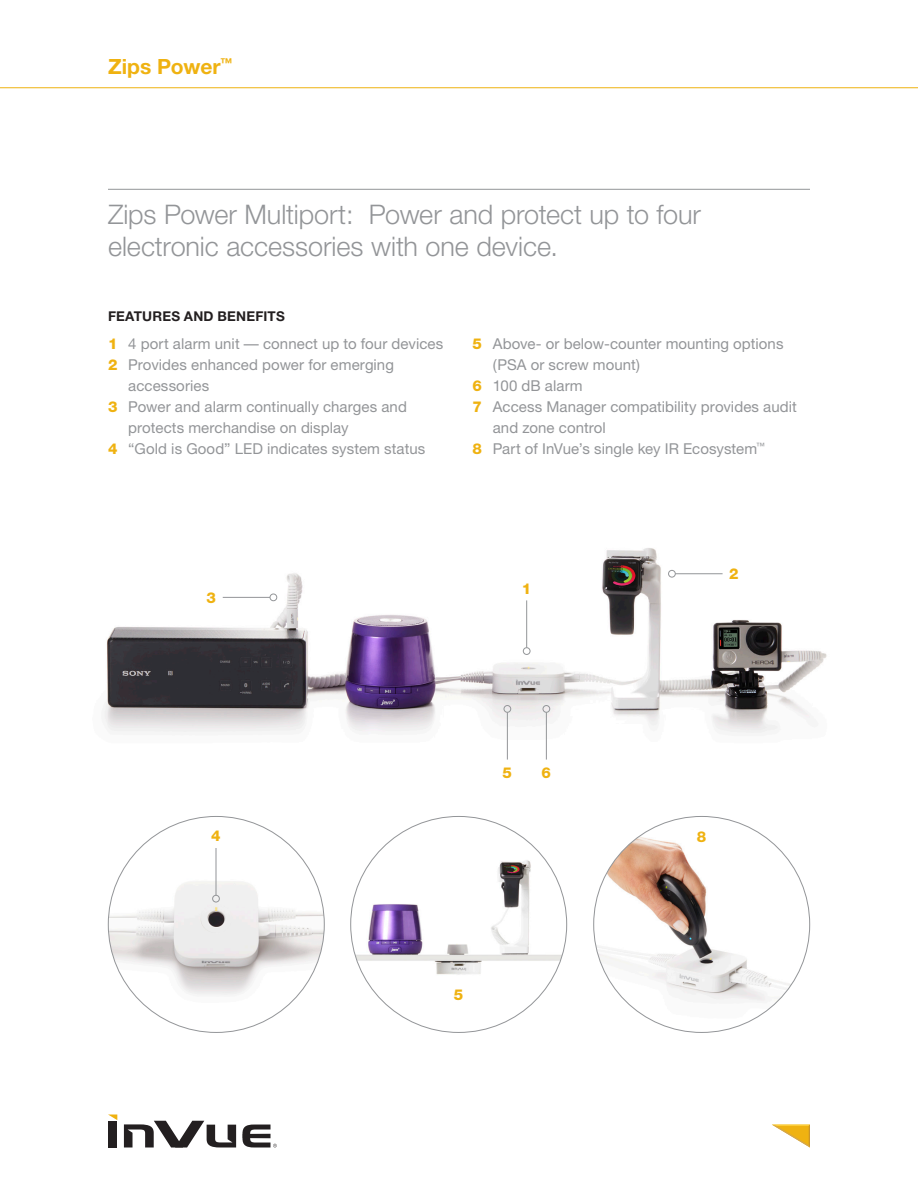
<style>
.page{position:relative;width:918px;height:1188px;background:#fff}
.page>*{position:absolute;margin:0;border:0;box-sizing:border-box;transform-origin:0 0}
.t1{font:300 27px/32.4px "Helvetica Neue";letter-spacing:-.005em;color:#939598}
.t2{font:700 21px "Helvetica Neue";letter-spacing:.005em;color:#efb211}
.Features___Benefits{font:15px/21px "Helvetica Neue";letter-spacing:.005em;color:#939598}
.t3{font:800 15px "Helvetica Neue";color:#efb211}
.t4{font:700 13.5px "Helvetica Neue";letter-spacing:.015em;color:#231f20}
.s1{font-weight:800;color:#efb211}
</style>
<div class="page">
<div style="left:109px;top:1121px;width:8px;height:26px;background:#231f20"></div>
<svg style="left:124px;top:1121px;width:112px;height:26px"></svg>
<svg style="left:109px;top:1115px;width:8px;height:5px"></svg>
<svg style="left:242px;top:1125px;width:35px;height:23px"></svg>
<svg style="left:772px;top:1125px;width:38px;height:23px"></svg>
<hr style="left:0;top:87px;width:918px;height:1px;background:#efb211">
<hr style="left:108px;top:189px;width:702px;height:1px;background:#939598">
<img style="left:108px;top:848px;width:216px;height:181px">
<img style="left:351px;top:843px;width:216px;height:171px">
<img style="left:104px;top:548px;width:723px;height:211px">
<hr style="left:675px;top:573px;width:48px;height:1px;background:#939598">
<div style="left:668px;top:570px;width:8px;height:7px;border:1px solid #939598;border-radius:50%"></div>
<hr style="left:507px;top:712px;width:1px;height:48px;background:#939598">
<div style="left:504px;top:705px;width:7px;height:8px;border:1px solid #939598;border-radius:50%"></div>
<hr style="left:546px;top:712px;width:1px;height:48px;background:#939598">
<div style="left:543px;top:705px;width:7px;height:8px;border:1px solid #939598;border-radius:50%"></div>
<img style="left:594px;top:816px;width:216px;height:216px;border-radius:108px">
<hr style="left:223px;top:597px;width:47px;height:1px;background:#939598">
<div style="left:270px;top:594px;width:7px;height:7px;border:1px solid #939598;border-radius:50%"></div>
<hr style="left:526px;top:600px;width:1px;height:48px;background:#939598">
<div style="left:523px;top:647px;width:7px;height:8px;border:1px solid #939598;border-radius:50%"></div>
<hr style="left:216px;top:848px;width:1px;height:47px;background:#939598">
<div style="left:212px;top:895px;width:8px;height:7px;border:1px solid #939598;border-radius:50%"></div>
<h2 class="t2" style="left:108px;top:54px;width:126px">Zips Power<sup>™</sup></h2>
<p class="t1" style="left:108px;top:197px;width:594px">Zips Power Multiport: Power and protect up to four electronic accessories with one device.</p>
<p class="t4" style="left:108px;top:308px;width:178px">FEATURES AND BENEFITS</p>
<p class="Features___Benefits" style="left:108px;top:333px;width:337px"><span class="s1">1</span> 4 port alarm unit — connect up to four devices</p>
<p class="Features___Benefits" style="left:128px;top:354px;width:267px;text-indent:-20px"><span class="s1">2</span> Provides enhanced power for emerging accessories</p>
<p class="Features___Benefits" style="left:128px;top:396px;width:280px;text-indent:-20px"><span class="s1">3</span> Power and alarm continually charges and protects merchandise on display</p>
<p class="Features___Benefits" style="left:108px;top:438px;width:319px"><span class="s1">4</span> “Gold is Good” LED indicates system status</p>
<p class="Features___Benefits" style="left:493px;top:333px;width:292px;text-indent:-20px"><span class="s1">5</span> Above- or below-counter mounting options (PSA or screw mount)</p>
<p class="Features___Benefits" style="left:472px;top:375px;width:112px"><span class="s1">6</span> 100 dB alarm</p>
<p class="Features___Benefits" style="left:493px;top:396px;width:306px;text-indent:-20px"><span class="s1">7</span> Access Manager compatibility provides audit and zone control</p>
<p class="Features___Benefits" style="left:472px;top:438px;width:294px"><span class="s1">8</span> Part of InVue’s single key IR Ecosystem<sup>™</sup></p>
<p class="t3" style="left:207px;top:589px;width:11px">3</p>
<p class="t3" style="left:522px;top:579px;width:11px">1</p>
<p class="t3" style="left:729px;top:565px;width:11px">2</p>
<p class="t3" style="left:211px;top:827px;width:11px">4</p>
<p class="t3" style="left:503px;top:764px;width:11px">5</p>
<p class="t3" style="left:542px;top:764px;width:11px">6</p>
<p class="t3" style="left:454px;top:986px;width:11px">5</p>
<p class="t3" style="left:697px;top:827px;width:11px">8</p>
</div>
